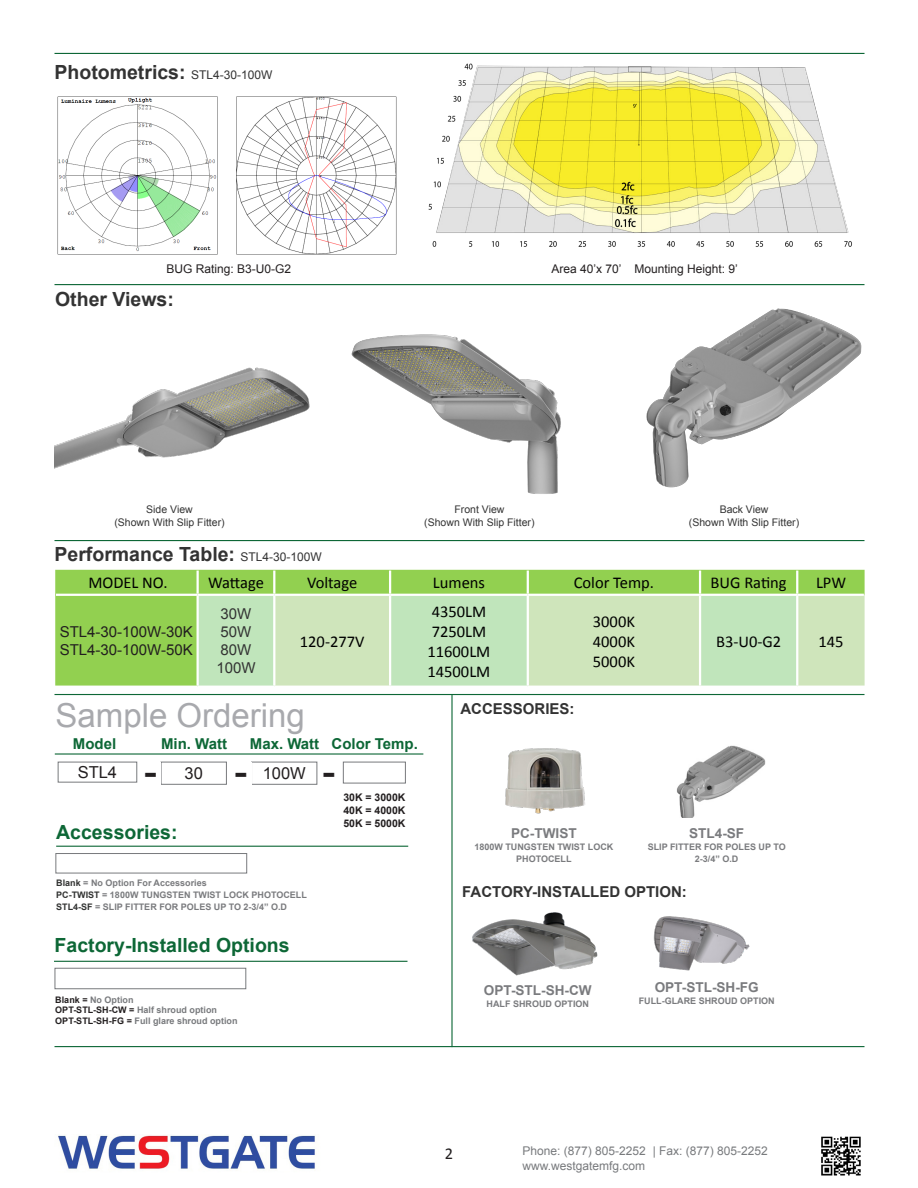
<style>
.page{position:relative;width:918px;height:1188px;background:#fff}
.page>*{position:absolute;margin:0;border:0;box-sizing:border-box;transform-origin:0 0}
.t1{font:33px "Arial";color:#a8a9ad}
.t2{font:700 28.5px "Verdana";color:#231f20}
.t3{font:700 19.5px "Arial";color:#333}
.t4{font:700 19.5px "Arial";color:#0d6736}
.t5{font:16.5px "Calibri";color:#000}
.t6{font:16.5px "Arial";color:#231f20}
.t7{font:16.5px "Calibri";color:#231f20}
.t8{font:700 15px "Arial";color:#333}
.t9{font:15px "Arial";color:#231f20}
.t10{font:700 15px "Arial";color:#0d6736}
.t11{font:15px "Arial";color:#333}
.t12{font:700 13.65px "Arial";color:#7a7b7e}
.t13{font:12px "Arial";color:#787a7d}
.t14{font:12px "Arial";color:#231f20}
.t15{font:10.5px "Arial";color:#333}
.t16{font:700 10.5px "Arial";color:#231f20}
.t17{font:700 9px/12px "Arial";color:#7a7b7e;text-align:center}
.t18{font:700 9px "Arial";color:#787a7d}
.s1{font-weight:400;font-size:12px}
.s2{color:#323332}
.s3{color:#231f20}
</style>
<div class="page">
<hr style="left:55px;top:540px;width:810px;height:1px;background:#0d6736">
<hr style="left:55px;top:284px;width:810px;height:1px;background:#0d6736">
<hr style="left:55px;top:53px;width:810px;height:1px;background:#0d6736">
<hr style="left:55px;top:694px;width:810px;height:1px;background:#0d6736">
<hr style="left:55px;top:1046px;width:810px;height:1px;background:#0d6736">
<div style="left:58px;top:762px;width:79px;height:21px;border:1px solid #787a7d"></div>
<div style="left:161px;top:762px;width:66px;height:23px;border:1px solid #787a7d"></div>
<div style="left:251px;top:762px;width:66px;height:23px;border:1px solid #787a7d"></div>
<div style="left:343px;top:762px;width:63px;height:21px;background:#fff;border:1px solid #787a7d"></div>
<hr style="left:55px;top:753px;width:368px;height:2px;background:#0d6736">
<img style="left:505px;top:748px;width:80px;height:66px">
<img style="left:472px;top:912px;width:126px;height:64px">
<img style="left:653px;top:916px;width:97px;height:55px">
<hr style="left:54px;top:961px;width:354px;height:1px;background:#0d6736">
<div style="left:55px;top:968px;width:191px;height:21px;background:#fff;border:1px solid #787a7d"></div>
<hr style="left:451px;top:695px;width:2px;height:352px;background:#0d6736">
<img style="left:58px;top:1135px;width:257px;height:35px">
<img style="left:821px;top:1136px;width:40px;height:40px">
<img style="left:429px;top:63px;width:423px;height:184px">
<img style="left:236px;top:96px;width:161px;height:159px">
<img style="left:57px;top:96px;width:161px;height:159px">
<div style="left:55px;top:570px;width:810px;height:116px;background:#92d050"></div>
<div style="left:199px;top:596px;width:74px;height:90px;background:#c0e5bb"></div>
<svg style="left:275px;top:595px;width:590px;height:91px;fill:#cfe5bb"></svg>
<hr style="left:197px;top:571px;width:2px;height:23px;background:#fff">
<hr style="left:273px;top:571px;width:2px;height:23px;background:#fff">
<hr style="left:389px;top:571px;width:2px;height:23px;background:#fff">
<hr style="left:527px;top:571px;width:2px;height:23px;background:#fff">
<hr style="left:699px;top:571px;width:2px;height:23px;background:#fff">
<hr style="left:796px;top:571px;width:2px;height:23px;background:#fff">
<hr style="left:197px;top:596px;width:2px;height:90px;background:#fff">
<hr style="left:273px;top:596px;width:2px;height:90px;background:#fff">
<hr style="left:389px;top:596px;width:2px;height:90px;background:#fff">
<hr style="left:527px;top:596px;width:2px;height:90px;background:#fff">
<hr style="left:699px;top:596px;width:2px;height:90px;background:#fff">
<hr style="left:796px;top:596px;width:2px;height:90px;background:#fff">
<hr style="left:56px;top:594px;width:142px;height:2px;background:#fff">
<hr style="left:198px;top:594px;width:76px;height:2px;background:#fff">
<hr style="left:274px;top:594px;width:116px;height:2px;background:#fff">
<hr style="left:390px;top:594px;width:138px;height:2px;background:#fff">
<hr style="left:528px;top:594px;width:172px;height:2px;background:#fff">
<hr style="left:700px;top:594px;width:97px;height:2px;background:#fff">
<hr style="left:797px;top:594px;width:67px;height:2px;background:#fff">
<img style="left:55px;top:367px;width:255px;height:102px">
<img style="left:646px;top:308px;width:216px;height:180px">
<img style="left:351px;top:334px;width:210px;height:160px">
<div style="left:55px;top:853px;width:192px;height:20px;background:#fff;border:1px solid #787a7d"></div>
<hr style="left:56px;top:846px;width:352px;height:1px;background:#0d6736">
<img style="left:676px;top:745px;width:90px;height:73px">
<p class="t3" style="left:55px;top:60px;width:219px">Photometrics: <span class="s1">STL4-30-100W</span></p>
<p class="t14" style="left:167px;top:261px;width:126px">BUG Rating: B3-U0-G2</p>
<p class="t14" style="left:551px;top:261px;width:188px">Area 40’x 70’ Mounting Height: 9’</p>
<p class="t3" style="left:55px;top:286px;width:120px">Other Views:</p>
<p class="t15" style="left:146px;top:503px;width:48px">Side View</p>
<p class="t15" style="left:114px;top:515px;width:112px">(Shown With Slip Fitter)</p>
<p class="t3" style="left:55px;top:542px;width:269px">Performance Table: <span class="s1">STL4-30-100W</span></p>
<p class="t15" style="left:454px;top:503px;width:51px">Front View</p>
<p class="t15" style="left:424px;top:515px;width:112px">(Shown With Slip Fitter)</p>
<p class="t15" style="left:720px;top:503px;width:50px">Back View</p>
<p class="t15" style="left:689px;top:515px;width:112px">(Shown With Slip Fitter)</p>
<p class="t5" style="left:88px;top:572px;width:81px">MODEL NO.</p>
<p class="t5" style="left:208px;top:572px;width:57px">Wattage</p>
<p class="t5" style="left:307px;top:572px;width:52px">Voltage</p>
<p class="t5" style="left:433px;top:572px;width:54px">Lumens</p>
<p class="t5" style="left:574px;top:572px;width:82px">Color Temp.</p>
<p class="t5" style="left:711px;top:572px;width:78px">BUG Rating</p>
<p class="t5" style="left:816px;top:572px;width:32px">LPW</p>
<p class="t9" style="left:60px;top:622px;width:135px">STL4-30-100W-30K</p>
<p class="t9" style="left:60px;top:640px;width:135px">STL4-30-100W-50K</p>
<p class="t5" style="left:432px;top:600px;width:56px">4350LM</p>
<p class="t5" style="left:432px;top:620px;width:56px">7250LM</p>
<p class="t5" style="left:428px;top:640px;width:64px">11600LM</p>
<p class="t5" style="left:428px;top:660px;width:64px">14500LM</p>
<p class="t11" style="left:221px;top:604px;width:32px">30W</p>
<p class="t11" style="left:221px;top:622px;width:32px">50W</p>
<p class="t11" style="left:221px;top:640px;width:32px">80W</p>
<p class="t11" style="left:216px;top:658px;width:41px">100W</p>
<p class="t5" style="left:593px;top:610px;width:44px">3000K</p>
<p class="t5" style="left:593px;top:630px;width:44px">4000K</p>
<p class="t5" style="left:593px;top:650px;width:44px">5000K</p>
<p class="t5" style="left:300px;top:630px;width:66px">120-277V</p>
<p class="t5" style="left:716px;top:630px;width:67px">B3-U0-G2</p>
<p class="t5" style="left:819px;top:630px;width:27px">145</p>
<p class="t1" style="left:56px;top:694px;width:251px">Sample Ordering</p>
<p class="t6" style="left:78px;top:762px;width:41px">STL4</p>
<p class="t6" style="left:185px;top:763px;width:20px">30</p>
<p class="t6" style="left:263px;top:763px;width:45px">100W</p>
<p class="t10" style="left:161px;top:734px;width:68px">Min. Watt</p>
<p class="t10" style="left:250px;top:734px;width:71px">Max. Watt</p>
<p class="t10" style="left:332px;top:734px;width:88px">Color Temp.</p>
<p class="t10" style="left:73px;top:734px;width:45px">Model</p>
<p class="t2" style="left:144px;top:755px;width:15px">-</p>
<p class="t2" style="left:234px;top:755px;width:15px">-</p>
<p class="t2" style="left:322px;top:755px;width:15px">-</p>
<p class="t4" style="left:56px;top:819px;width:123px">Accessories:</p>
<p class="t17" style="left:56px;top:877px;width:152px"><span class="s2">Blank</span> = No Option For Accessories</p>
<p class="t17" style="left:56px;top:889px;width:252px"><span class="s2">PC-TWIST</span> = 1800W TUNGSTEN TWIST LOCK PHOTOCELL</p>
<p class="t17" style="left:56px;top:901px;width:232px"><span class="s2">STL4-SF</span> = SLIP FITTER FOR POLES UP TO 2-3/4” O.D</p>
<p class="t4" style="left:55px;top:933px;width:237px">Factory-Installed Options</p>
<p class="t18" style="left:55px;top:993px;width:80px"><span class="s3">Blank =</span> No Option</p>
<p class="t18" style="left:55px;top:1004px;width:163px"><span class="s3">OPT-STL-SH-CW =</span> Half shroud option</p>
<p class="t18" style="left:55px;top:1015px;width:184px"><span class="s3">OPT-STL-SH-FG =</span> Full glare shroud option</p>
<p class="t16" style="left:343px;top:791px;width:64px">30K = 3000K</p>
<p class="t16" style="left:343px;top:803px;width:64px">40K = 4000K</p>
<p class="t16" style="left:343px;top:816px;width:64px">50K = 5000K</p>
<p class="t8" style="left:460px;top:698px;width:116px">ACCESSORIES:</p>
<p class="t12" style="left:511px;top:824px;width:67px">PC-TWIST</p>
<p class="t17" style="left:474px;top:841px;width:141px">1800W TUNGSTEN TWIST LOCK<br>PHOTOCELL</p>
<p class="t12" style="left:689px;top:824px;width:57px">STL4-SF</p>
<p class="t17" style="left:648px;top:841px;width:140px">SLIP FITTER FOR POLES UP TO<br>2-3/4” O.D</p>
<p class="t8" style="left:462px;top:882px;width:226px">FACTORY-INSTALLED OPTION:</p>
<p class="t12" style="left:484px;top:981px;width:109px">OPT-STL-SH-CW</p>
<p class="t17" style="left:487px;top:998px;width:104px">HALF SHROUD OPTION</p>
<p class="t12" style="left:655px;top:978px;width:106px">OPT-STL-SH-FG</p>
<p class="t17" style="left:639px;top:995px;width:137px">FULL-GLARE SHROUD OPTION</p>
<p class="t7" style="left:445px;top:1142px;width:10px">2</p>
<p class="t13" style="left:523px;top:1143px;width:247px">Phone: (877) 805-2252 | Fax: (877) 805-2252</p>
<p class="t13" style="left:523px;top:1158px;width:124px">www.westgatemfg.com</p>
</div>
